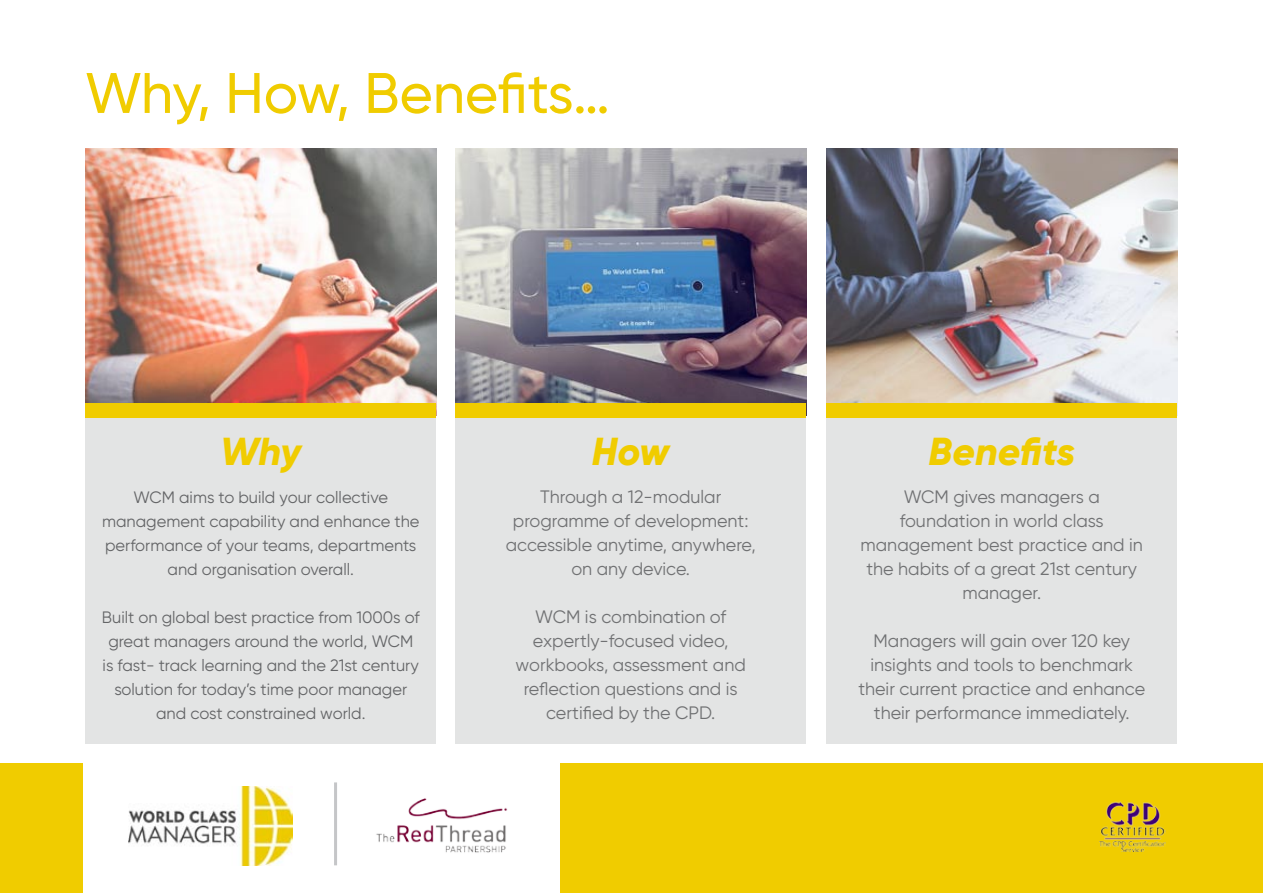
<style>
.page{position:relative;width:1263px;height:893px;background:#fff}
.page>*{position:absolute;margin:0;border:0;box-sizing:border-box;transform-origin:0 0}
.t1{font:500 57px "Gilroy";letter-spacing:-.01em;color:#f0cc00}
.t2{font:italic 800 39px "Gilroy";letter-spacing:-.01em;color:#f0cc00}
.t3{font:18px/24px "Gilroy";color:#707173;text-align:center}
.t4{font:16.5px/24px "Gilroy";color:#646567;text-align:center}
</style>
<div class="page">
<img style="left:85px;top:148px;width:351px;height:256px">
<img style="left:455px;top:148px;width:351px;height:256px">
<img style="left:826px;top:148px;width:351px;height:256px">
<div style="left:85px;top:413px;width:351px;height:331px;background:#e3e4e4"></div>
<div style="left:455px;top:414px;width:351px;height:330px;background:#e3e4e4"></div>
<div style="left:826px;top:414px;width:351px;height:330px;background:#e3e4e4"></div>
<div style="left:85px;top:404px;width:351px;height:14px;background:#f0cc00"></div>
<div style="left:455px;top:404px;width:351px;height:14px;background:#f0cc00"></div>
<div style="left:826px;top:404px;width:351px;height:14px;background:#f0cc00"></div>
<div style="left:0;top:763px;width:1263px;height:130px;background:#f0cc00"></div>
<div style="left:84px;top:757px;width:248px;height:136px;background:#fff"></div>
<img style="left:128px;top:786px;width:164px;height:80px">
<img style="left:1100px;top:801px;width:65px;height:50px">
<div style="left:330px;top:763px;width:230px;height:130px;background:#fff"></div>
<img style="left:376px;top:798px;width:132px;height:55px">
<hr style="left:334px;top:782px;width:3px;height:83px;background:#c5c6c8">
<h1 class="t1" style="left:85px;top:58px;width:526px">Why, How, Benefits…</h1>
<h2 class="t2" style="left:220px;top:427px;width:83px">Why</h2>
<p class="t4" style="left:102px;top:485px;width:319px">WCM aims to build your collective management capability and enhance the performance of your teams, departments and organisation overall.</p>
<p class="t4" style="left:102px;top:605px;width:319px">Built on global best practice from 1000s of great managers around the world, WCM is fast- track learning and the 21st century solution for today’s time poor manager and cost constrained world.</p>
<h2 class="t2" style="left:592px;top:427px;width:79px">How</h2>
<p class="t3" style="left:506px;top:484px;width:251px">Through a 12-modular programme of development: accessible anytime, anywhere, on any device.</p>
<p class="t3" style="left:516px;top:604px;width:232px">WCM is combination of expertly-focused video, workbooks, assessment and reflection questions and is certified by the CPD.</p>
<h2 class="t2" style="left:929px;top:427px;width:148px">Benefits</h2>
<p class="t3" style="left:860px;top:484px;width:284px">WCM gives managers a foundation in world class management best practice and in the habits of a great 21st century manager.</p>
<p class="t3" style="left:858px;top:628px;width:288px">Managers will gain over 120 key insights and tools to benchmark their current practice and enhance their performance immediately.</p>
</div>
